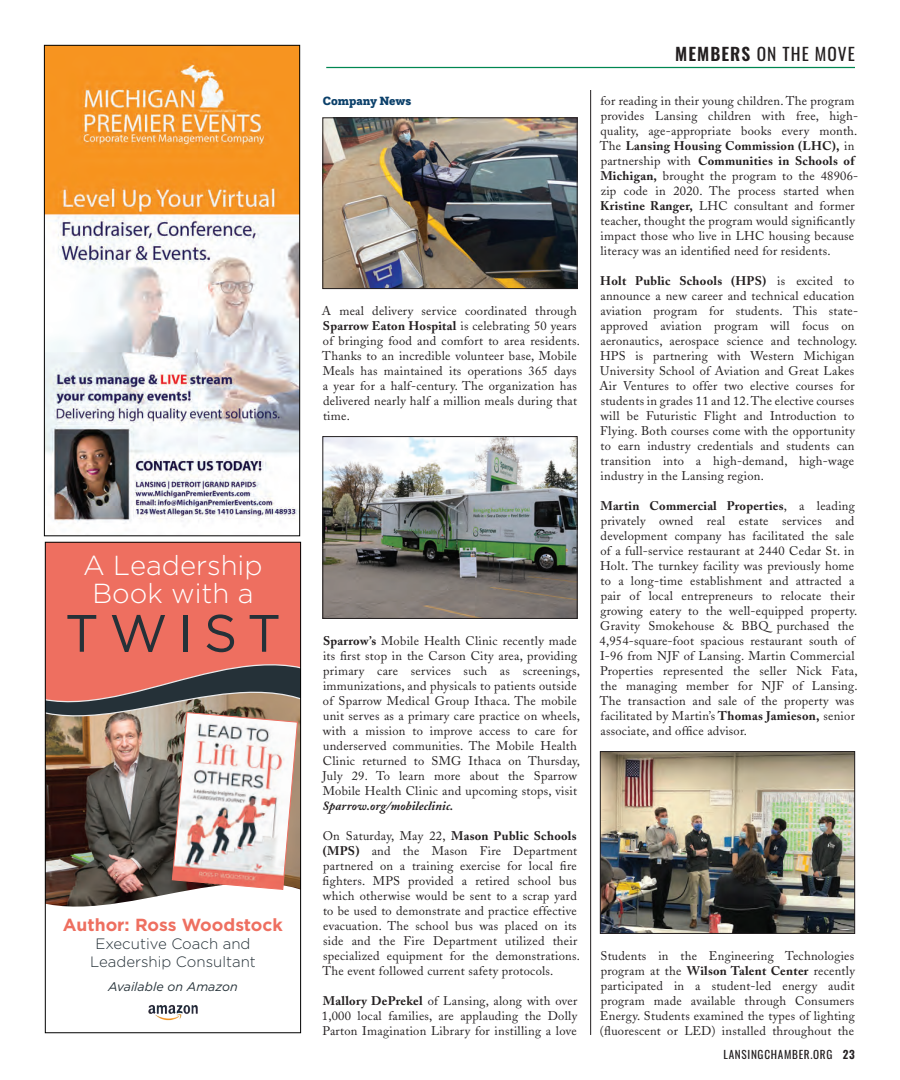
<style>
.page{position:relative;width:900px;height:1080px;background:#fff}
.page>*{position:absolute;margin:0;border:0;box-sizing:border-box;transform-origin:0 0}
.t1{font:52.5px "Gotham";letter-spacing:.2em;color:#253138}
.t2{font:300 27.5px/27.5px "Gotham";color:#fff;text-align:center}
.t3{font:700 17.5px "Gotham";color:#ee6f60}
.t4{font:17.5px "Oswald";letter-spacing:.06em;color:#231f20}
.t5{font:300 15px/18px "Gotham";color:#253138;text-align:center}
.t6{font:12.5px/15px "Adobe Caslon";letter-spacing:.02em;color:#231f20}
.t7{font:italic 700 12.5px "Adobe Caslon";letter-spacing:.01em;color:#231f20}
.t8{font:italic 12.5px "Gotham";color:#253138}
.t9{font:900 12.5px "Questa Slab";color:#0b406a}
.t10{font:11.25px "Oswald";letter-spacing:.06em;color:#231f20}
.s1{font-weight:700}
.s2{font-weight:600}
</style>
<div class="page">
<hr style="left:326px;top:67px;width:529px;height:1px;background:#008751">
<hr style="left:590px;top:90px;width:1px;height:945px;background:#231f20">
<img style="left:47px;top:762px;width:125px;height:73px">
<svg style="left:47px;top:746px;width:252px;height:16px;background:#a18267"></svg>
<img style="left:47px;top:835px;width:252px;height:72px">
<svg style="left:47px;top:544px;width:252px;height:202px;background:#d06f61"></svg>
<img style="left:172px;top:712px;width:126px;height:178px">
<img style="left:148px;top:1005px;width:50px;height:16px">
<div style="left:45px;top:542px;width:256px;height:491px;border:1px solid #010101"></div>
<img style="left:324px;top:120px;width:252px;height:167px">
<div style="left:322px;top:118px;width:256px;height:171px;border:1px solid #231f20"></div>
<img style="left:324px;top:438px;width:252px;height:179px">
<div style="left:322px;top:436px;width:256px;height:183px;border:1px solid #231f20"></div>
<img style="left:602px;top:753px;width:251px;height:179px">
<div style="left:600px;top:751px;width:255px;height:183px;border:1px solid #231f20"></div>
<img style="left:46px;top:47px;width:252px;height:477px">
<div style="left:44px;top:45px;width:256px;height:491px;border:1px solid #010101"></div>
<h2 class="t2" style="left:83px;top:551px;width:181px">A Leadership<br>Book with a</h2>
<h1 class="t1" style="left:65px;top:600px;width:218px">TWIST</h1>
<h3 class="t3" style="left:63px;top:913px;width:221px">Author: Ross Woodstock</h3>
<p class="t5" style="left:90px;top:934px;width:167px">Executive Coach and<br>Leadership Consultant</p>
<p class="t8" style="left:108px;top:979px;width:131px">Available on Amazon</p>
<p class="t9" style="left:323px;top:93px;width:90px">Company News</p>
<p class="t6" style="left:322px;top:303px;width:260px">A meal delivery service coordinated through <span class="s1">Sparrow Eaton Hospital</span> is celebrating 50 years of bringing food and comfort to area residents.<br>Thanks to an incredible volunteer base, Mobile Meals has maintained its operations 365 days a year for a half-century. The organization has delivered nearly half a million meals during that time.</p>
<p class="t6" style="left:323px;top:633px;width:259px"><span class="s1">Sparrow’s</span> Mobile Health Clinic recently made its first stop in the Carson City area, providing primary care services such as screenings, immunizations, and physicals to patients outside of Sparrow Medical Group Ithaca. The mobile unit serves as a primary care practice on wheels, with a mission to improve access to care for underserved communities. The Mobile Health Clinic returned to SMG Ithaca on Thursday, July 29. To learn more about the Sparrow Mobile Health Clinic and upcoming stops, visit</p>
<p class="t7" style="left:322px;top:799px;width:133px">Sparrow.org/mobileclinic.</p>
<p class="t6" style="left:322px;top:828px;width:259px">On Saturday, May 22, <span class="s1">Mason Public Schools (MPS)</span> and the Mason Fire Department partnered on a training exercise for local fire fighters. MPS provided a retired school bus which otherwise would be sent to a scrap yard to be used to demonstrate and practice effective evacuation. The school bus was placed on its side and the Fire Department utilized their specialized equipment for the demonstrations.<br>The event followed current safety protocols.</p>
<p class="t6" style="left:322px;top:993px;width:257px;text-align:justify"><span class="s1">Mallory DePrekel</span> of Lansing, along with over 1,000 local families, are applauding the Dolly Parton Imagination Library for instilling a love</p>
<h3 class="t4" style="left:675px;top:39px;width:181px"><span class="s2">MEMBERS</span> ON THE MOVE</h3>
<p class="t6" style="left:600px;top:93px;width:260px">for reading in their young children. The program provides Lansing children with free, high&shy;quality, age-appropriate books every month.<br>The <span class="s1">Lansing Housing Commission (LHC),</span> in partnership with <span class="s1">Communities in Schools of Michigan,</span> brought the program to the 48906- zip code in 2020. The process started when <span class="s1">Kristine Ranger,</span> LHC consultant and former teacher, thought the program would significantly impact those who live in LHC housing because literacy was an identified need for residents.</p>
<p class="t6" style="left:599px;top:273px;width:260px"><span class="s1">Holt Public Schools (HPS)</span> is excited to announce a new career and technical education aviation program for students. This state&shy;approved aviation program will focus on aeronautics, aerospace science and technology.<br>HPS is partnering with Western Michigan University School of Aviation and Great Lakes Air Ventures to offer two elective courses for students in grades 11 and 12. The elective courses will be Futuristic Flight and Introduction to Flying. Both courses come with the opportunity to earn industry credentials and students can transition into a high-demand, high-wage industry in the Lansing region.</p>
<p class="t6" style="left:600px;top:498px;width:260px"><span class="s1">Martin Commercial Properties</span>, a leading privately owned real estate services and development company has facilitated the sale of a full-service restaurant at 2440 Cedar St. in Holt. The turnkey facility was previously home to a long-time establishment and attracted a pair of local entrepreneurs to relocate their growing eatery to the well-equipped property.<br>Gravity Smokehouse &amp; BBQ purchased the 4,954-square-foot spacious restaurant south of I-96 from NJF of Lansing. Martin Commercial Properties represented the seller Nick Fata, the managing member for NJF of Lansing.<br>The transaction and sale of the property was facilitated by Martin’s <span class="s1">Thomas Jamieson,</span> senior associate, and office advisor.</p>
<p class="t6" style="left:600px;top:948px;width:256px;text-align:justify">Students in the Engineering Technologies program at the <span class="s1">Wilson Talent Center</span> recently participated in a student-led energy audit program made available through Consumers Energy. Students examined the types of lighting (fluorescent or LED) installed throughout the</p>
<p class="t10" style="left:724px;top:1044px;width:133px">LANSINGCHAMBER.ORG <span class="s2">23</span></p>
</div>
